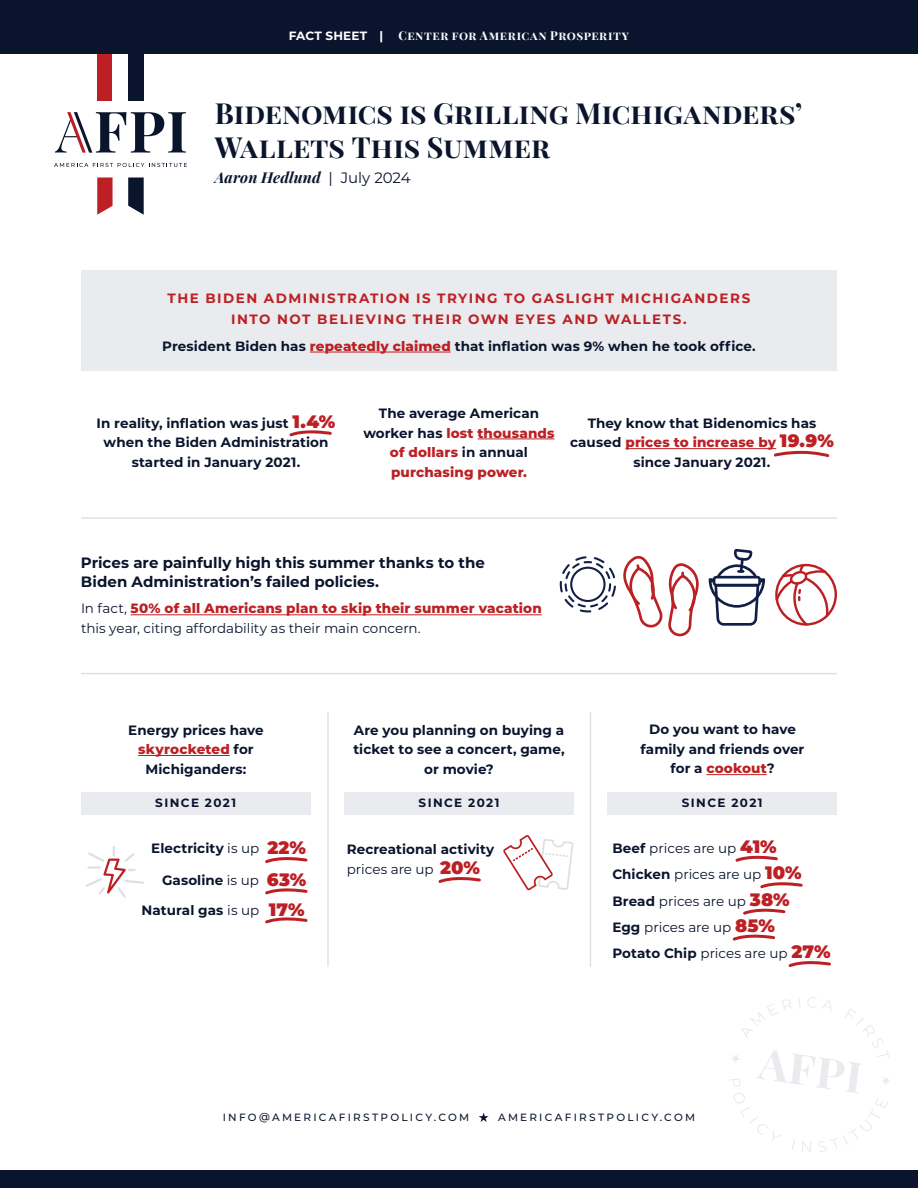
<style>
.page{position:relative;width:918px;height:1188px;background:#fff}
.page>*{position:absolute;margin:0;border:0;box-sizing:border-box;transform-origin:0 0}
.t1{font:700 28.5px/34.2px "Playfair Display SC";letter-spacing:.005em;color:#0a152d}
.t2{font:900 18px/30.8px "Montserrat";letter-spacing:.015em;color:#bc2024;text-align:justify}
.t3{font:700 15px/19.5px "Montserrat";color:#0a152d}
.t4{font:italic 700 15px "Playfair Display";letter-spacing:.01em;color:#0a152d}
.t5{font:700 13.5px/19.5px "Montserrat";letter-spacing:.005em;color:#0a152d;text-align:center}
.t6{font:13.5px/26.2px "Montserrat";color:#0a152d}
.t7{font:700 13.5px/21.6px "Montserrat";letter-spacing:.115em;color:#bc2024;text-align:center}
.t8{font:800 13.5px/19.5px "Montserrat";letter-spacing:.01em;color:#bc2024;text-align:center}
.t9{font:700 12px "Playfair Display SC";letter-spacing:.045em;color:#fff}
.t10{font:700 12px "Montserrat";letter-spacing:.12em;color:#0a152d}
.t11{font:700 12px "Montserrat";letter-spacing:.02em;color:#fff}
.t12{font:500 10.5px "Montserrat";letter-spacing:.215em;color:#0a152d}
.s1{font-family:"Montserrat";font-weight:400;font-style:normal}
.s2{font-weight:800;color:#bc2024}
.s3{font-weight:700;color:#0a152d}
.s4{font-weight:900;font-size:18px;color:#bc2024}
.s5{font-weight:400}
.s6{font-weight:700}
</style>
<div class="page">
<div style="left:97px;top:54px;width:16px;height:47px;background:#bc2024"></div>
<div style="left:128px;top:54px;width:16px;height:47px;background:#0a152d"></div>
<svg style="left:97px;top:177px;width:47px;height:38px"></svg>
<svg style="left:54px;top:163px;width:133px;height:4px"></svg>
<svg style="left:55px;top:112px;width:131px;height:41px"></svg>
<svg style="left:479px;top:1113px;width:10px;height:9px"></svg>
<div style="left:0;top:1170px;width:918px;height:18px;background:#0a152d"></div>
<hr style="left:327px;top:712px;width:2px;height:254px;background:#dee0e3">
<hr style="left:590px;top:712px;width:1px;height:254px;background:#dee0e3">
<div style="left:0;top:0;width:918px;height:54px;background:#0a152d"></div>
<hr style="left:131px;top:614px;width:411px;height:1px;background:#bc2024">
<hr style="left:138px;top:755px;width:92px;height:1px;background:#bc2024">
<div style="left:81px;top:270px;width:756px;height:100px;background:#e9ebee"></div>
<hr style="left:310px;top:352px;width:141px;height:1px;background:#bc2024">
<svg style="left:289px;top:430px;width:43px;height:7px"></svg>
<hr style="left:625px;top:448px;width:151px;height:1px;background:#bc2024">
<svg style="left:772px;top:449px;width:58px;height:8px"></svg>
<hr style="left:477px;top:439px;width:78px;height:1px;background:#bc2024">
<hr style="left:81px;top:517px;width:756px;height:2px;background:#dee0e3">
<svg style="left:560px;top:556px;width:56px;height:56px"></svg>
<svg style="left:623px;top:555px;width:76px;height:82px"></svg>
<svg style="left:775px;top:564px;width:62px;height:62px"></svg>
<svg style="left:709px;top:549px;width:56px;height:77px"></svg>
<hr style="left:82px;top:673px;width:754px;height:1px;background:#dee0e3">
<svg style="left:265px;top:857px;width:43px;height:6px"></svg>
<svg style="left:265px;top:888px;width:43px;height:7px"></svg>
<svg style="left:265px;top:917px;width:43px;height:7px"></svg>
<div style="left:81px;top:792px;width:229px;height:22px;background:#e9ebee"></div>
<div style="left:344px;top:792px;width:230px;height:22px;background:#e9ebee"></div>
<div style="left:608px;top:792px;width:229px;height:22px;background:#e9ebee"></div>
<svg style="left:438px;top:877px;width:43px;height:6px"></svg>
<svg style="left:503px;top:835px;width:70px;height:55px"></svg>
<hr style="left:706px;top:774px;width:61px;height:1px;background:#bc2024">
<svg style="left:729px;top:997px;width:161px;height:155px"></svg>
<svg style="left:86px;top:846px;width:58px;height:52px"></svg>
<svg style="left:735px;top:855px;width:43px;height:7px"></svg>
<svg style="left:760px;top:882px;width:43px;height:7px"></svg>
<svg style="left:743px;top:908px;width:43px;height:7px"></svg>
<svg style="left:732px;top:934px;width:43px;height:7px"></svg>
<svg style="left:788px;top:961px;width:43px;height:6px"></svg>
<p class="t11" style="left:289px;top:27px;width:96px">FACT SHEET |</p>
<p class="t9" style="left:398px;top:26px;width:232px">Center for American Prosperity</p>
<h1 class="t1" style="left:215px;top:94px;width:589px">Bidenomics is Grilling Michiganders’<br>Wallets This Summer</h1>
<p class="t4" style="left:215px;top:165px;width:197px">Aaron Hedlund <span class="s1">| July 2024</span></p>
<p class="t7" style="left:168px;top:287px;width:584px">THE BIDEN ADMINISTRATION IS TRYING TO GASLIGHT MICHIGANDERS<br>INTO NOT BELIEVING THEIR OWN EYES AND WALLETS.</p>
<p class="t5" style="left:162px;top:335px;width:595px">President Biden has <span class="s2">repeatedly claimed</span> that inflation was 9% when he took office.</p>
<p class="t8" style="left:363px;top:403px;width:193px"><span class="s3">The average American worker has</span> lost thousands of dollars <span class="s3">in annual </span>purchasing power.</p>
<p class="t5" style="left:97px;top:413px;width:240px">In reality, inflation was just <span class="s4">1.4% </span>when the Biden Administration started in January 2021.</p>
<p class="t5" style="left:570px;top:413px;width:265px">They know that Bidenomics has caused <span class="s2">prices to increase by</span> <span class="s4">19.9% </span>since January 2021.</p>
<p class="t3" style="left:81px;top:552px;width:405px">Prices are painfully high this summer thanks to the<br>Biden Administration’s failed policies.</p>
<p class="t6" style="left:81px;top:598px;width:462px;line-height:19.5px">In fact, <span class="s2">50% of all Americans plan to skip their summer vacation </span>this year, citing affordability as their main concern.</p>
<p class="t5" style="left:128px;top:719px;width:137px">Energy prices have <span class="s2">skyrocketed</span> for<br>Michiganders:</p>
<p class="t5" style="left:353px;top:719px;width:213px">Are you planning on buying a ticket to see a concert, game, or movie?</p>
<p class="t5" style="left:641px;top:719px;width:165px">Do you want to have family and friends over for a <span class="s2">cookout</span>?</p>
<p class="t10" style="left:155px;top:794px;width:82px">SINCE 2021</p>
<p class="t10" style="left:419px;top:794px;width:82px">SINCE 2021</p>
<p class="t10" style="left:682px;top:794px;width:82px">SINCE 2021</p>
<p class="t5" style="left:151px;top:838px;width:110px">Electricity <span class="s5">is up</span></p>
<p class="t5" style="left:162px;top:869px;width:98px">Gasoline <span class="s5">is up</span></p>
<p class="t5" style="left:142px;top:900px;width:119px">Natural gas <span class="s5">is up</span></p>
<p class="t6" style="left:612px;top:835px;width:220px"><span class="s6">Beef</span> prices are up <span class="s4">41%<br></span><span class="s6">Chicken</span> prices are up <span class="s4">10%<br></span><span class="s6">Bread</span> prices are up <span class="s4">38%<br></span><span class="s6">Egg</span> prices are up <span class="s4">85%<br></span><span class="s6">Potato Chip</span> prices are up <span class="s4">27%</span></p>
<h2 class="t2" style="left:267px;top:832px;width:41px">22% 63% 17%</h2>
<p class="t5" style="left:347px;top:839px;width:149px">Recreational activity</p>
<p class="t6" style="left:347px;top:855px;width:89px">prices are up</p>
<h2 class="t2" style="left:440px;top:851px;width:42px">20%</h2>
<p class="t12" style="left:223px;top:1109px;width:248px">INFO@AMERICAFIRSTPOLICY.COM</p>
<p class="t12" style="left:498px;top:1109px;width:199px">AMERICAFIRSTPOLICY.COM</p>
</div>
